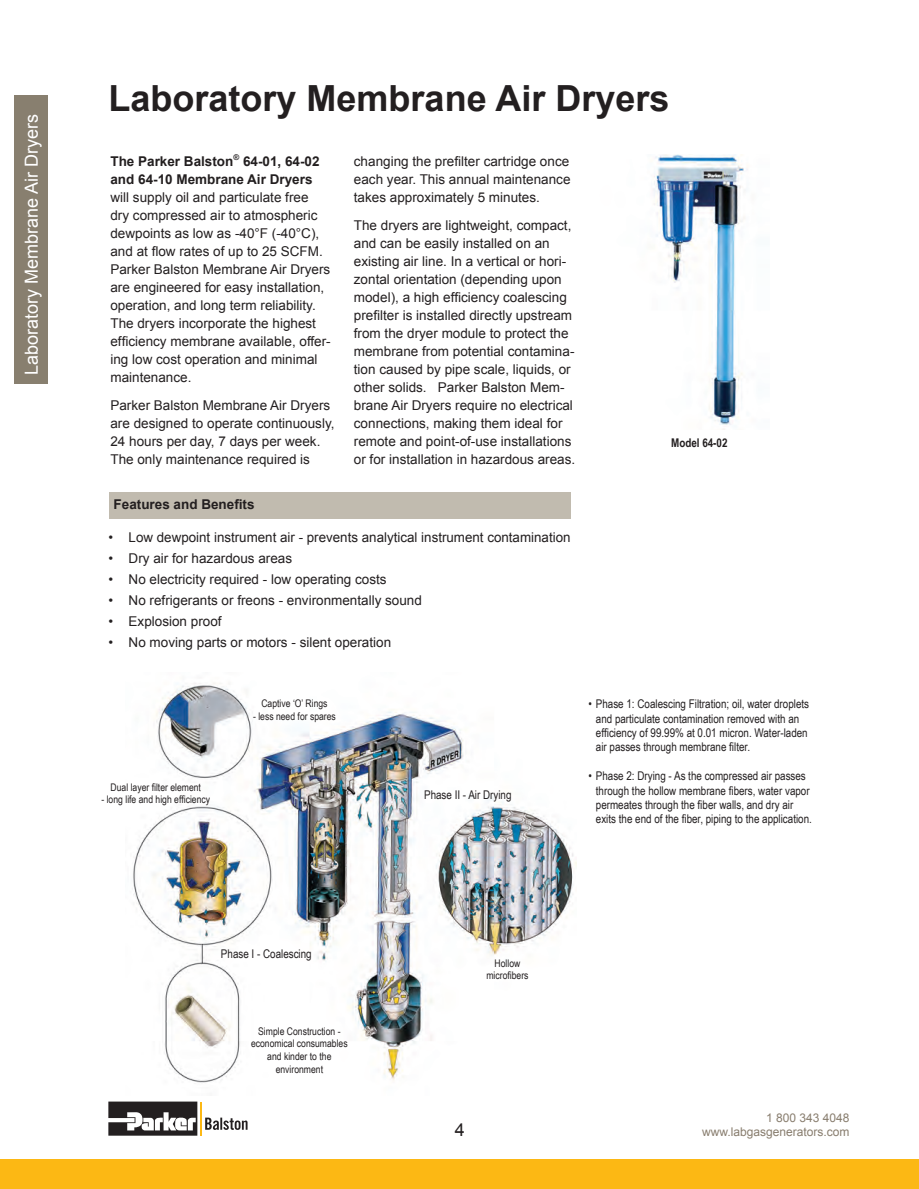
<style>
.page{position:relative;width:919px;height:1189px;background:#fff}
.page>*{position:absolute;margin:0;border:0;box-sizing:border-box;transform-origin:0 0}
.t1{font:700 36px "Arial";color:#231f20}
.t2{font:18px "Arial";color:#fff}
.t3{font:18px "Arial";color:#231f20}
.t4{font:13.5px/18px "Arial";color:#231f20}
.t5{font:700 13.5px "Arial";color:#231f20}
.t6{font:12px/14.4px "Arial Narrow";color:#231f20}
.t7{font:12px/14.4px "Arial";color:#887d6e;text-align:right}
.t8{font:700 12px "Arial Narrow";color:#231f20}
.t9{font:10.5px "Arial Narrow";color:#231f20}
.s1{font-weight:700}
</style>
<div class="page">
<div style="left:14px;top:95px;width:34px;height:289px;background:#887f6f"></div>
<svg style="left:205px;top:1117px;width:43px;height:13px"></svg>
<svg style="left:108px;top:1101px;width:89px;height:34px"></svg>
<hr style="left:200px;top:1102px;width:2px;height:33px;background:#fcb814">
<div style="left:0;top:1159px;width:919px;height:30px;background:#fcb814"></div>
<img style="left:653px;top:155px;width:95px;height:270px">
<div style="left:109px;top:493px;width:461px;height:26px;background:#c1bbaf"></div>
<img style="left:132px;top:683px;width:445px;height:400px">
<p class="t2" style="left:20px;top:375px;width:263px;rotate:-90deg">Laboratory Membrane Air Dryers</p>
<p class="t1" style="left:109px;top:74px;width:562px">Laboratory Membrane Air Dryers</p>
<p class="t4" style="left:110px;top:152px;width:222px"><span class="s1">The Parker Balston</span><sup>®</sup> <span class="s1">64-01, 64-02 and 64-10 Membrane Air Dryers </span>will supply oil and particulate free<br>dry compressed air to atmospheric dewpoints as low as -40°F (-40°C), and at flow rates of up to 25 SCFM.<br>Parker Balston Membrane Air Dryers are engineered for easy installation, operation, and long term reliability.<br>The dryers incorporate the highest efficiency membrane available, offer&shy;ing low cost operation and minimal maintenance.</p>
<p class="t4" style="left:110px;top:396px;width:226px">Parker Balston Membrane Air Dryers are designed to operate continuously, 24 hours per day, 7 days per week.<br>The only maintenance required is</p>
<p class="t5" style="left:114px;top:496px;width:143px">Features and Benefits</p>
<p class="t4" style="left:354px;top:152px;width:218px;text-align:justify">changing the prefilter cartridge once each year. This annual maintenance takes approximately 5 minutes.</p>
<p class="t4" style="left:354px;top:216px;width:223px">The dryers are lightweight, compact, and can be easily installed on an existing air line. In a vertical or hori&shy;zontal orientation (depending upon model), a high efficiency coalescing prefilter is installed directly upstream from the dryer module to protect the membrane from potential contamina&shy;tion caused by pipe scale, liquids, or other solids. Parker Balston Mem&shy;brane Air Dryers require no electrical connections, making them ideal for remote and point-of-use installations or for installation in hazardous areas.</p>
<p class="t4" style="left:108px;top:528px;width:464px">• Low dewpoint instrument air - prevents analytical instrument contamination</p>
<p class="t4" style="left:108px;top:549px;width:185px">• Dry air for hazardous areas</p>
<p class="t4" style="left:108px;top:570px;width:280px">• No electricity required - low operating costs</p>
<p class="t4" style="left:108px;top:591px;width:315px">• No refrigerants or freons - environmentally sound</p>
<p class="t4" style="left:108px;top:612px;width:115px">• Explosion proof</p>
<p class="t4" style="left:108px;top:633px;width:284px">• No moving parts or motors - silent operation</p>
<p class="t8" style="left:671px;top:433px;width:58px">Model 64-02</p>
<p class="t9" style="left:111px;top:779px;width:92px">Dual layer filter element</p>
<p class="t9" style="left:101px;top:792px;width:110px">- long life and high efficiency</p>
<p class="t9" style="left:261px;top:696px;width:68px">Captive ‘O’ Rings</p>
<p class="t9" style="left:253px;top:708px;width:84px">- less need for spares</p>
<p class="t6" style="left:424px;top:787px;width:89px">Phase II - Air Drying</p>
<p class="t6" style="left:596px;top:696px;width:215px;text-indent:-8px">• Phase 1: Coalescing Filtration; oil, water droplets and particulate contamination removed with an efficiency of 99.99% at 0.01 micron. Water-laden air passes through membrane filter.</p>
<p class="t6" style="left:596px;top:768px;width:218px;text-indent:-8px">• Phase 2: Drying - As the compressed air passes through the hollow membrane fibers, water vapor permeates through the fiber walls, and dry air exits the end of the fiber, piping to the application.</p>
<p class="t6" style="left:221px;top:946px;width:92px">Phase I - Coalescing</p>
<p class="t9" style="left:258px;top:1023px;width:84px">Simple Construction -</p>
<p class="t9" style="left:251px;top:1036px;width:98px">economical consumables</p>
<p class="t9" style="left:267px;top:1048px;width:66px">and kinder to the</p>
<p class="t9" style="left:276px;top:1061px;width:49px">environment</p>
<p class="t9" style="left:495px;top:955px;width:27px">Hollow</p>
<p class="t9" style="left:486px;top:968px;width:44px">microfibers</p>
<h2 class="t3" style="left:455px;top:1117px;width:12px">4</h2>
<p class="t7" style="left:702px;top:1110px;width:149px">1 800 343 4048 www.labgasgenerators.com</p>
</div>
